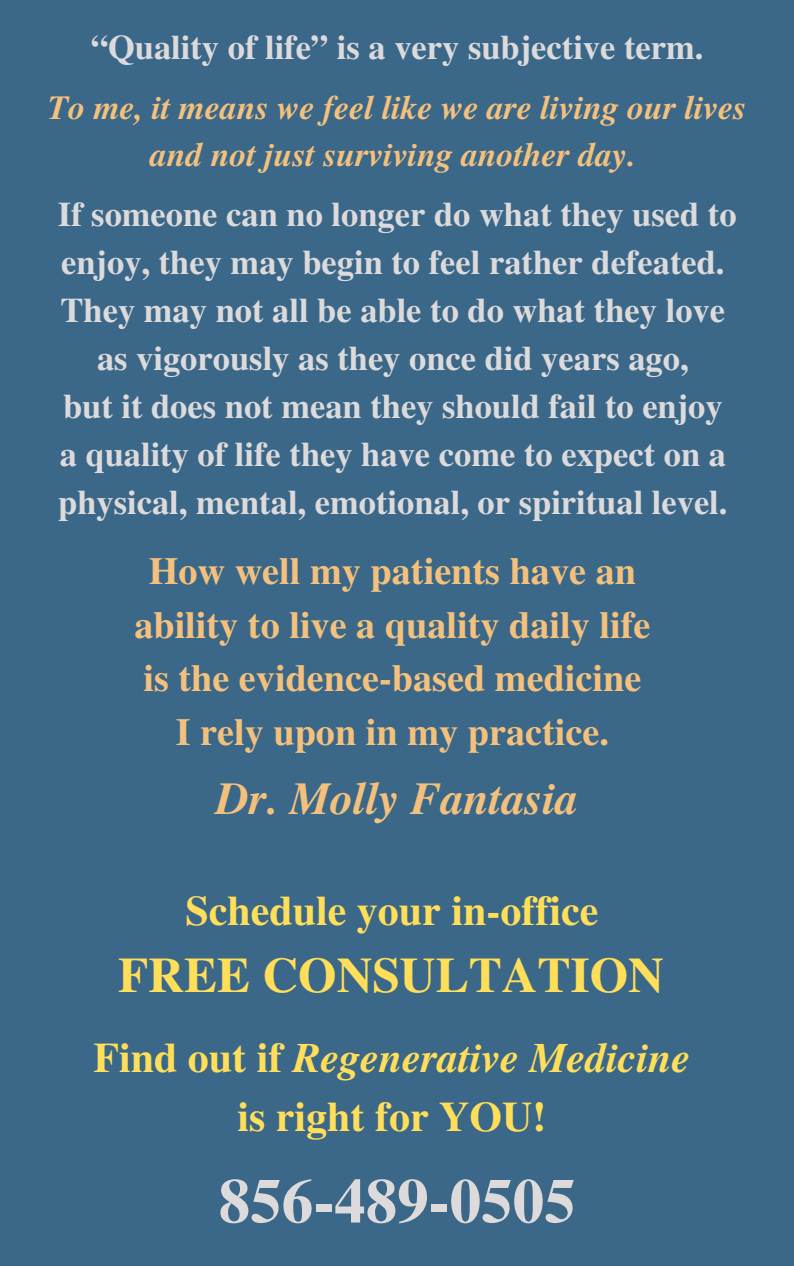
<style>
.page{position:relative;width:794px;height:1266px;background:#fff}
.page>*{position:absolute;margin:0;border:0;box-sizing:border-box;transform-origin:0 0}
.t1{font:700 62.93px "Te X Gyre Termes";color:#dcdada}
.t2{font:700 49.43px "Te X Gyre Termes";color:#ffde59}
.t3{font:italic 700 45.67px "Te X Gyre Termes";color:#f4c17d}
.t4{font:700 41.92px "Te X Gyre Termes";color:#ffde59}
.t5{font:italic 700 41.92px "Te X Gyre Termes";color:#ffde59}
.t6{font:700 38.17px "Te X Gyre Termes";color:#f4c17d}
.t7{font:700 34.42px/47.8px "Te X Gyre Termes";color:#dcdada}
.t8{font:italic 700 33.67px/47px "Te X Gyre Termes";color:#f4c17d;text-align:center}
.s1{font-style:normal}
</style>
<div class="page">
<div style="left:0;top:0;width:793px;height:1266px;background:#3b6789"></div>
<p class="t7" style="left:91px;top:22px;width:614px">“Quality of life” is a very subjective term.</p>
<p class="t8" style="left:48px;top:83px;width:699px">To me, it means we feel like we are living our lives and not just surviving another day.</p>
<p class="t7" style="left:58px;top:189px;width:680px">If someone can no longer do what they used to enjoy, they may begin to feel rather defeated.</p>
<p class="t7" style="left:61px;top:285px;width:665px">They may not all be able to do what they love</p>
<p class="t7" style="left:97px;top:333px;width:593px">as vigorously as they once did years ago,</p>
<p class="t7" style="left:63px;top:380px;width:661px">but it does not mean they should fail to enjoy</p>
<p class="t7" style="left:60px;top:428px;width:667px">a quality of life they have come to expect on a</p>
<p class="t7" style="left:58px;top:476px;width:670px">physical, mental, emotional, or spiritual level.</p>
<p class="t6" style="left:149px;top:542px;width:488px">How well my patients have an</p>
<p class="t6" style="left:134px;top:595px;width:517px">ability to live a quality daily life</p>
<p class="t6" style="left:143px;top:649px;width:499px">is the evidence-based medicine</p>
<p class="t6" style="left:176px;top:702px;width:434px">I rely upon in my practice.</p>
<p class="t3" style="left:216px;top:764px;width:363px">Dr. Molly Fantasia</p>
<p class="t4" style="left:185px;top:878px;width:414px">Schedule your in-office</p>
<p class="t2" style="left:118px;top:936px;width:547px">FREE CONSULTATION</p>
<p class="t5" style="left:93px;top:1026px;width:598px"><span class="s1">Find out if</span> Regenerative Medicine</p>
<p class="t4" style="left:237px;top:1084px;width:310px">is right for YOU!</p>
<p class="t1" style="left:218px;top:1152px;width:358px">856-489-0505</p>
</div>
